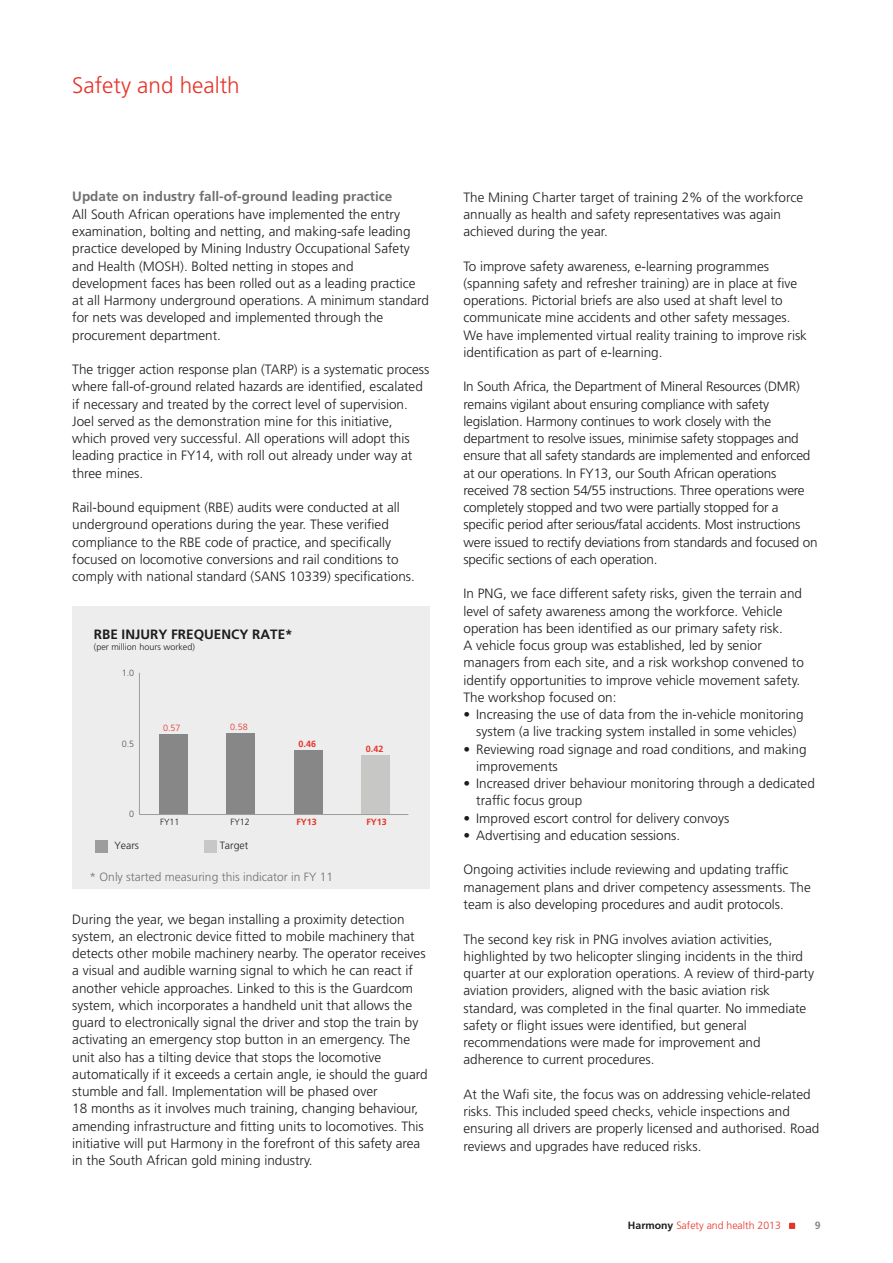
<style>
.page{position:relative;width:893px;height:1263px;background:#fff}
.page>*{position:absolute;margin:0;border:0;box-sizing:border-box;transform-origin:0 0}
.t1{font:300 22.5px "Frutiger LT Std";color:#e63429}
.t2{font:300 13.5px/17.2px "Frutiger LT Std";color:#1d1d1b}
.t3{font:700 13.5px "Frutiger LT Std";color:#70706f}
.t4{font:700 13.5px "Frutiger LT Std";color:#1d1d1b}
.t5{font:300 12px "Frutiger LT Std";color:#70706f}
.t6{font:300 10.5px "Frutiger LT Std";color:#e63429}
.t7{font:300 10.5px "Frutiger LT Std";color:#1d1d1b}
.t8{font:700 10.5px "Frutiger LT Std";color:#878787}
.t9{font:300 9px "Frutiger LT Std";color:#1d1d1b}
.t10{font:700 9px "Frutiger LT Std";color:#e63429}
.t11{font:300 9px "Frutiger LT Std";color:#e63429}
.t12{font:300 9px "Frutiger LT Std";color:#575756}
.s1{font-weight:700;color:#1d1d1b}
</style>
<div class="page">
<svg style="left:789px;top:1223px;width:6px;height:6px"></svg>
<div style="left:72px;top:607px;width:357px;height:282px;background:#ededed"></div>
<hr style="left:139px;top:673px;width:1px;height:141px;background:#9d9d9d">
<div style="left:159px;top:734px;width:28px;height:80px;background:#878787"></div>
<div style="left:226px;top:733px;width:29px;height:81px;background:#878787"></div>
<div style="left:294px;top:749px;width:28px;height:65px;background:#878787"></div>
<div style="left:361px;top:755px;width:29px;height:59px;background:#c7c7c6"></div>
<hr style="left:139px;top:814px;width:269px;height:1px;background:#9d9d9d">
<div style="left:204px;top:840px;width:12px;height:12px;background:#c7c7c6"></div>
<div style="left:95px;top:840px;width:13px;height:12px;background:#9d9d9d"></div>
<h1 class="t1" style="left:72px;top:73px;width:169px">Safety and health</h1>
<p class="t3" style="left:72px;top:189px;width:322px">Update on industry fall-of-ground leading practice</p>
<p class="t2" style="left:72px;top:206px;width:358px">All South African operations have implemented the entry examination, bolting and netting, and making-safe leading practice developed by Mining Industry Occupational Safety and Health (MOSH). Bolted netting in stopes and development faces has been rolled out as a leading practice at all Harmony underground operations. A minimum standard for nets was developed and implemented through the procurement department.</p>
<p class="t2" style="left:72px;top:361px;width:359px">The trigger action response plan (TARP) is a systematic process where fall-of-ground related hazards are identified, escalated if necessary and treated by the correct level of supervision.<br>Joel served as the demonstration mine for this initiative, which proved very successful. All operations will adopt this leading practice in FY14, with roll out already under way at three mines.</p>
<p class="t2" style="left:72px;top:499px;width:344px">Rail-bound equipment (RBE) audits were conducted at all underground operations during the year. These verified compliance to the RBE code of practice, and specifically focused on locomotive conversions and rail conditions to comply with national standard (SANS 10339) specifications.</p>
<p class="t4" style="left:94px;top:626px;width:200px">RBE INJURY FREQUENCY RATE*</p>
<p class="t9" style="left:94px;top:641px;width:103px">(per million hours worked)</p>
<p class="t12" style="left:122px;top:668px;width:14px">1.0</p>
<p class="t12" style="left:122px;top:738px;width:14px">0.5</p>
<p class="t12" style="left:129px;top:809px;width:7px">0</p>
<p class="t11" style="left:163px;top:723px;width:19px">0.57</p>
<p class="t11" style="left:230px;top:722px;width:19px">0.58</p>
<p class="t10" style="left:299px;top:739px;width:19px">0.46</p>
<p class="t10" style="left:366px;top:744px;width:19px">0.42</p>
<p class="t9" style="left:160px;top:816px;width:21px">FY11</p>
<p class="t9" style="left:230px;top:816px;width:21px">FY12</p>
<p class="t10" style="left:296px;top:816px;width:22px">FY13</p>
<p class="t10" style="left:366px;top:816px;width:22px">FY13</p>
<p class="t7" style="left:115px;top:840px;width:26px">Years</p>
<p class="t7" style="left:220px;top:840px;width:30px">Target</p>
<p class="t5" style="left:90px;top:870px;width:245px">* Only started measuring this indicator in FY 11</p>
<p class="t2" style="left:72px;top:910px;width:357px">During the year, we began installing a proximity detection system, an electronic device fitted to mobile machinery that detects other mobile machinery nearby. The operator receives a visual and audible warning signal to which he can react if another vehicle approaches. Linked to this is the Guardcom system, which incorporates a handheld unit that allows the guard to electronically signal the driver and stop the train by activating an emergency stop button in an emergency. The unit also has a tilting device that stops the locomotive automatically if it exceeds a certain angle, ie should the guard stumble and fall. Implementation will be phased over<br>18 months as it involves much training, changing behaviour, amending infrastructure and fitting units to locomotives. This initiative will put Harmony in the forefront of this safety area in the South African gold mining industry.</p>
<p class="t2" style="left:463px;top:188px;width:341px">The Mining Charter target of training 2% of the workforce annually as health and safety representatives was again achieved during the year.</p>
<p class="t2" style="left:463px;top:257px;width:345px">To improve safety awareness, e-learning programmes (spanning safety and refresher training) are in place at five operations. Pictorial briefs are also used at shaft level to communicate mine accidents and other safety messages.<br>We have implemented virtual reality training to improve risk identification as part of e-learning.</p>
<p class="t2" style="left:463px;top:378px;width:356px">In South Africa, the Department of Mineral Resources (DMR) remains vigilant about ensuring compliance with safety legislation. Harmony continues to work closely with the department to resolve issues, minimise safety stoppages and ensure that all safety standards are implemented and enforced at our operations. In FY13, our South African operations received 78 section 54/55 instructions. Three operations were completely stopped and two were partially stopped for a specific period after serious/fatal accidents. Most instructions were issued to rectify deviations from standards and focused on specific sections of each operation.</p>
<p class="t2" style="left:463px;top:585px;width:342px">In PNG, we face different safety risks, given the terrain and level of safety awareness among the workforce. Vehicle operation has been identified as our primary safety risk.<br>A vehicle focus group was established, led by senior managers from each site, and a risk workshop convened to identify opportunities to improve vehicle movement safety.<br>The workshop focused on:</p>
<p class="t2" style="left:463px;top:706px;width:342px;text-align:center">• Increasing the use of data from the in-vehicle monitoring system (a live tracking system installed in some vehicles)</p>
<p class="t2" style="left:476px;top:741px;width:332px;text-indent:-13px">• Reviewing road signage and road conditions, and making improvements</p>
<p class="t2" style="left:476px;top:775px;width:340px;text-indent:-13px">• Increased driver behaviour monitoring through a dedicated traffic focus group</p>
<p class="t2" style="left:463px;top:810px;width:267px">• Improved escort control for delivery convoys</p>
<p class="t2" style="left:463px;top:827px;width:218px">• Advertising and education sessions.</p>
<p class="t2" style="left:463px;top:861px;width:349px">Ongoing activities include reviewing and updating traffic management plans and driver competency assessments. The team is also developing procedures and audit protocols.</p>
<p class="t2" style="left:463px;top:930px;width:352px">The second key risk in PNG involves aviation activities, highlighted by two helicopter slinging incidents in the third quarter at our exploration operations. A review of third-party aviation providers, aligned with the basic aviation risk standard, was completed in the final quarter. No immediate safety or flight issues were identified, but general recommendations were made for improvement and adherence to current procedures.</p>
<p class="t2" style="left:463px;top:1086px;width:357px">At the Wafi site, the focus was on addressing vehicle-related risks. This included speed checks, vehicle inspections and ensuring all drivers are properly licensed and authorised. Road reviews and upgrades have reduced risks.</p>
<p class="t6" style="left:628px;top:1219px;width:154px"><span class="s1">Harmony</span> Safety and health 2013</p>
<p class="t8" style="left:815px;top:1219px;width:7px">9</p>
</div>
